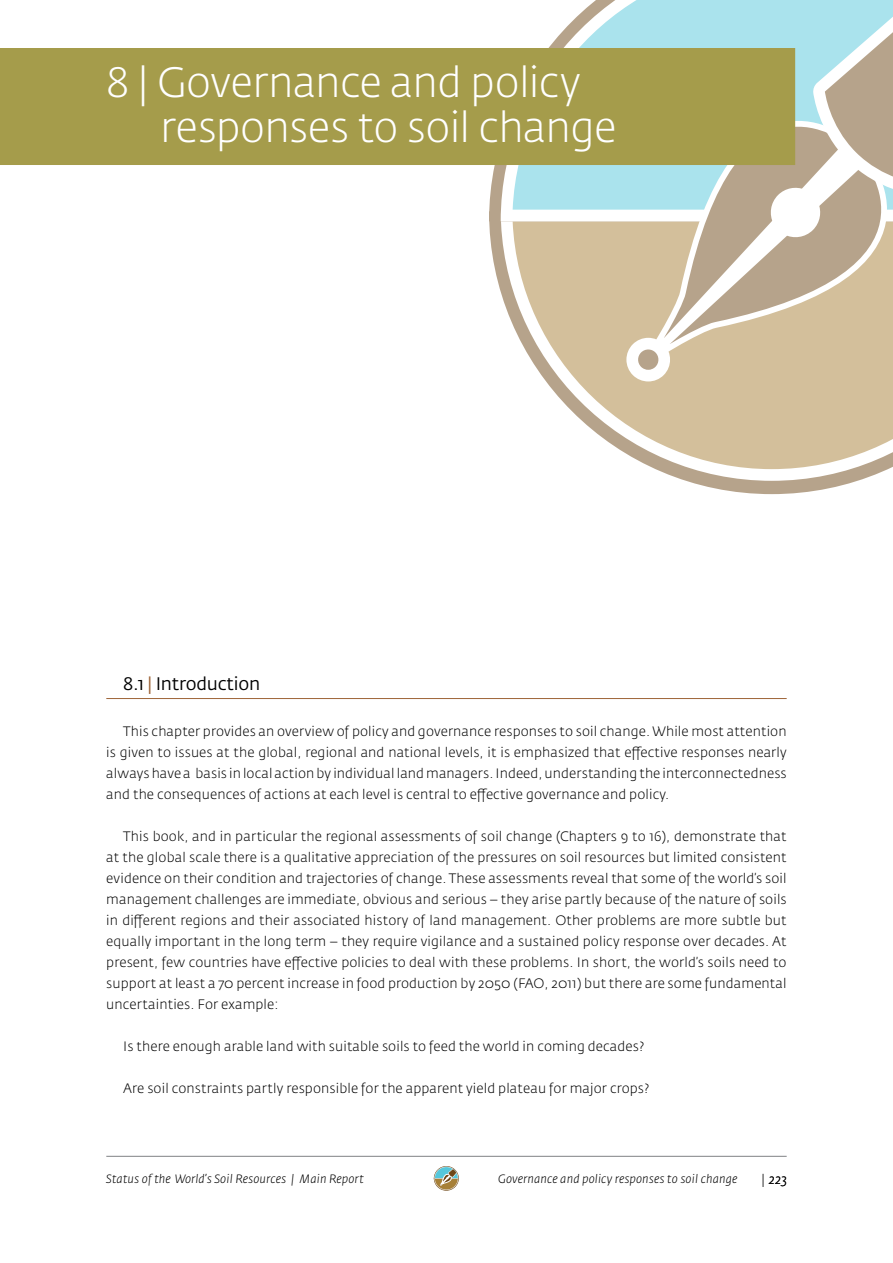
<style>
.page{position:relative;width:893px;height:1263px;background:#fff}
.page>*{position:absolute;margin:0;border:0;box-sizing:border-box;transform-origin:0 0}
.Chapter_and_number_t{font:300 42px/45px "Fedra Sans Std";letter-spacing:-.015em;color:#fff}
.Sub_Sub_Chapter{font:18px "Fedra Sans Std";letter-spacing:-.01em;color:#000}
.Text{font:300 13.5px/21px "Fedra Sans Std";letter-spacing:.01em;color:#000;text-align:justify}
.t1{font:italic 300 13.5px "Fedra Sans Std";color:#000}
.t2{font:italic 300 12px "Fedra Sans Std";letter-spacing:.01em;color:#000}
.s1{color:#9e6539}
.s2{font-style:normal}
</style>
<div class="page">
<hr style="left:106px;top:1156px;width:681px;height:1px;background:#808285">
<svg style="left:434px;top:1166px;width:25px;height:25px"></svg>
<svg style="left:489px;top:221px;width:368px;height:273px"></svg>
<svg style="left:501px;top:221px;width:392px;height:260px;fill:#d3bf9b"></svg>
<svg style="left:501px;top:0;width:268px;height:210px;fill:#aae3ed"></svg>
<div style="left:855px;top:239px;width:38px;height:135px;background:#d3bf9b"></div>
<svg style="left:641px;top:47px;width:214px;height:329px;background:#cfc3a5"></svg>
<svg style="left:647px;top:165px;width:219px;height:196px;background:#cac0aa"></svg>
<svg style="left:626px;top:338px;width:46px;height:43px"></svg>
<svg style="left:769px;top:0;width:124px;height:239px"></svg>
<div style="left:0;top:48px;width:795px;height:117px;background:#a59c4b"></div>
<hr style="left:106px;top:698px;width:681px;height:1px;background:#9e6539">
<p class="Chapter_and_number_t" style="left:160px;top:59px;width:458px;text-indent:-54px">8 | Governance and policy responses to soil change</p>
<p class="Sub_Sub_Chapter" style="left:123px;top:672px;width:139px">8.1 <span class="s1">|</span> Introduction</p>
<p class="Text" style="left:106px;top:721px;width:682px;text-indent:17px">This chapter provides an overview of policy and governance responses to soil change. While most attention is given to issues at the global, regional and national levels, it is emphasized that effective responses nearly always have a basis in local action by individual land managers. Indeed, understanding the interconnectedness and the consequences of actions at each level is central to effective governance and policy.</p>
<p class="Text" style="left:106px;top:826px;width:682px;text-indent:17px">This book, and in particular the regional assessments of soil change (Chapters 9 to 16), demonstrate that at the global scale there is a qualitative appreciation of the pressures on soil resources but limited consistent evidence on their condition and trajectories of change. These assessments reveal that some of the world’s soil management challenges are immediate, obvious and serious – they arise partly because of the nature of soils in different regions and their associated history of land management. Other problems are more subtle but equally important in the long term – they require vigilance and a sustained policy response over decades. At present, few countries have effective policies to deal with these problems. In short, the world’s soils need to support at least a 70 percent increase in food production by 2050 (FAO, 2011) but there are some fundamental uncertainties. For example:</p>
<p class="Text" style="left:123px;top:1036px;width:522px">Is there enough arable land with suitable soils to feed the world in coming decades?</p>
<p class="Text" style="left:123px;top:1078px;width:527px">Are soil constraints partly responsible for the apparent yield plateau for major crops?</p>
<p class="t2" style="left:106px;top:1172px;width:259px">Status of the World’s Soil Resources | Main Report</p>
<p class="t2" style="left:498px;top:1172px;width:241px">Governance and policy responses to soil change</p>
<p class="t1" style="left:761px;top:1171px;width:27px"><span class="s2">|</span> 223</p>
</div>
